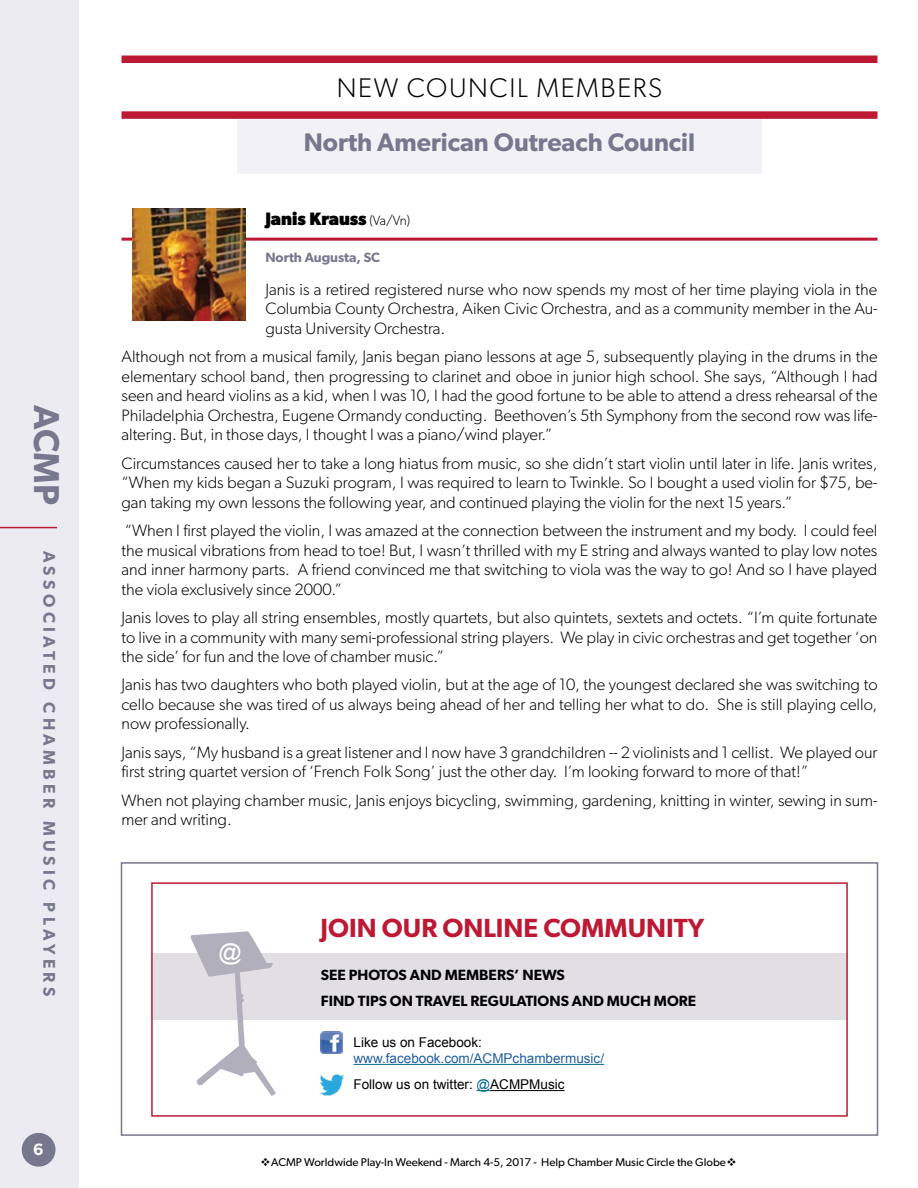
<style>
.page{position:relative;width:918px;height:1188px;background:#fff}
.page>*{position:absolute;margin:0;border:0;box-sizing:border-box;transform-origin:0 0}
.t1{font:600 36px "Gibson";color:#77778d}
.t2{font:300 27px "Gibson";letter-spacing:.06em;color:#000}
.t3{font:600 26.25px "Gibson";color:#bd1934}
.t4{font:600 25.5px "Gibson";color:#77778d}
.t5{font:22.95px "Arial";color:#fff}
.t6{font:700 18px "Gibson";color:#000}
.t7{font:600 16.8px "Gibson";letter-spacing:.265em;color:#77778d}
.t8{font:300 16.5px/19.5px "Gibson";color:#000;text-align:justify}
.t9{font:600 16.5px "Gibson";color:#fff}
.t10{font:600 14.85px/26.2px "Gibson";color:#000}
.t11{font:13.5px/26.2px "Arial";color:#215e9e}
.t12{font:13.5px "Arial";color:#000}
.t13{font:600 13.5px "Gibson";color:#77778d}
.t14{font:11.25px "Gibson";color:#000}
.s1{font-weight:300;font-size:13.5px}
.s2{color:#000}
.s3{color:#006892}
</style>
<div class="page">
<div style="left:0;top:0;width:79px;height:1188px;background:#ecebf2"></div>
<hr style="left:0;top:527px;width:57px;height:1px;background:#bd1934">
<div style="left:22px;top:1133px;width:34px;height:34px;background:#77778d;border-radius:50%"></div>
<div style="left:237px;top:119px;width:524px;height:55px;background:#f2f1f6"></div>
<hr style="left:122px;top:238px;width:756px;height:3px;background:#bd1934">
<img style="left:133px;top:209px;width:112px;height:112px">
<div style="left:121px;top:862px;width:757px;height:274px;border:2px solid #77778d"></div>
<div style="left:122px;top:56px;width:756px;height:7px;background:#bd1934"></div>
<div style="left:122px;top:111px;width:756px;height:8px;background:#bd1934"></div>
<hr style="left:354px;top:1064px;width:250px;height:1px;background:#006892">
<svg style="left:477px;top:1090px;width:13px;height:1px"></svg>
<hr style="left:490px;top:1090px;width:75px;height:1px;background:#000">
<img style="left:320px;top:1073px;width:25px;height:23px">
<img style="left:321px;top:1032px;width:22px;height:21px">
<div style="left:151px;top:954px;width:697px;height:66px;background:#e1dfe4"></div>
<svg style="left:190px;top:931px;width:86px;height:165px"></svg>
<div style="left:151px;top:882px;width:697px;height:235px;border:2px solid #bd1934"></div>
<h1 class="t1" style="left:68px;top:405px;width:101px;rotate:90deg">ACMP</h1>
<p class="t7" style="left:59px;top:551px;width:447px;rotate:90deg">ASSOCIATED CHAMBER MUSIC PLAYERS</p>
<p class="t9" style="left:33px;top:1139px;width:12px">6</p>
<h2 class="t2" style="left:337px;top:71px;width:327px">NEW COUNCIL MEMBERS</h2>
<h3 class="t4" style="left:304px;top:127px;width:393px">North American Outreach Council</h3>
<p class="t6" style="left:265px;top:208px;width:146px">Janis Krauss <span class="s1">(Va/Vn)</span></p>
<p class="t13" style="left:265px;top:249px;width:116px">North Augusta, SC</p>
<p class="t8" style="left:265px;top:279px;width:614px">Janis is a retired registered nurse who now spends my most of her time playing viola in the Columbia County Orchestra, Aiken Civic Orchestra, and as a community member in the Au&shy;gusta University Orchestra.</p>
<p class="t8" style="left:122px;top:347px;width:758px">Although not from a musical family, Janis began piano lessons at age 5, subsequently playing in the drums in the elementary school band, then progressing to clarinet and oboe in junior high school. She says, “Although I had seen and heard violins as a kid, when I was 10, I had the good fortune to be able to attend a dress rehearsal of the Philadelphia Orchestra, Eugene Ormandy conducting. Beethoven’s 5th Symphony from the second row was life&shy;altering. But, in those days, I thought I was a piano/wind player.”</p>
<p class="t8" style="left:122px;top:453px;width:758px">Circumstances caused her to take a long hiatus from music, so she didn’t start violin until later in life. Janis writes, “When my kids began a Suzuki program, I was required to learn to Twinkle. So I bought a used violin for $75, be&shy;gan taking my own lessons the following year, and continued playing the violin for the next 15 years.”</p>
<p class="t8" style="left:122px;top:520px;width:758px">“When I first played the violin, I was amazed at the connection between the instrument and my body. I could feel the musical vibrations from head to toe! But, I wasn’t thrilled with my E string and always wanted to play low notes and inner harmony parts. A friend convinced me that switching to viola was the way to go! And so I have played the viola exclusively since 2000.”</p>
<p class="t8" style="left:122px;top:607px;width:758px">Janis loves to play all string ensembles, mostly quartets, but also quintets, sextets and octets. “I’m quite fortunate to live in a community with many semi-professional string players. We play in civic orchestras and get together ‘on the side’ for fun and the love of chamber music.”</p>
<p class="t8" style="left:122px;top:675px;width:758px">Janis has two daughters who both played violin, but at the age of 10, the youngest declared she was switching to cello because she was tired of us always being ahead of her and telling her what to do. She is still playing cello, now professionally.</p>
<p class="t8" style="left:122px;top:742px;width:758px">Janis says, “My husband is a great listener and I now have 3 grandchildren -- 2 violinists and 1 cellist. We played our first string quartet version of ‘French Folk Song’ just the other day. I’m looking forward to more of that!”</p>
<p class="t8" style="left:122px;top:790px;width:758px">When not playing chamber music, Janis enjoys bicycling, swimming, gardening, knitting in winter, sewing in sum&shy;mer and writing.</p>
<h3 class="t5" style="left:219px;top:937px;width:25px">@</h3>
<h3 class="t3" style="left:321px;top:912px;width:385px">JOIN OUR ONLINE COMMUNITY</h3>
<p class="t10" style="left:321px;top:961px;width:377px">SEE PHOTOS AND MEMBERS’ NEWS<br>FIND TIPS ON TRAVEL REGULATIONS AND MUCH MORE</p>
<p class="t12" style="left:354px;top:1033px;width:130px">Like us on Facebook:</p>
<p class="t11" style="left:354px;top:1045px;width:252px">www.facebook.com/ACMPchambermusic/<br><span class="s2">Follow us on twitter:</span> <span class="s3">@</span><span class="s2">ACMPMusic</span></p>
<p class="t14" style="left:261px;top:1155px;width:477px">❖ACMP Worldwide Play-In Weekend - March 4-5, 2017 - Help Chamber Music Circle the Globe❖</p>
</div>
